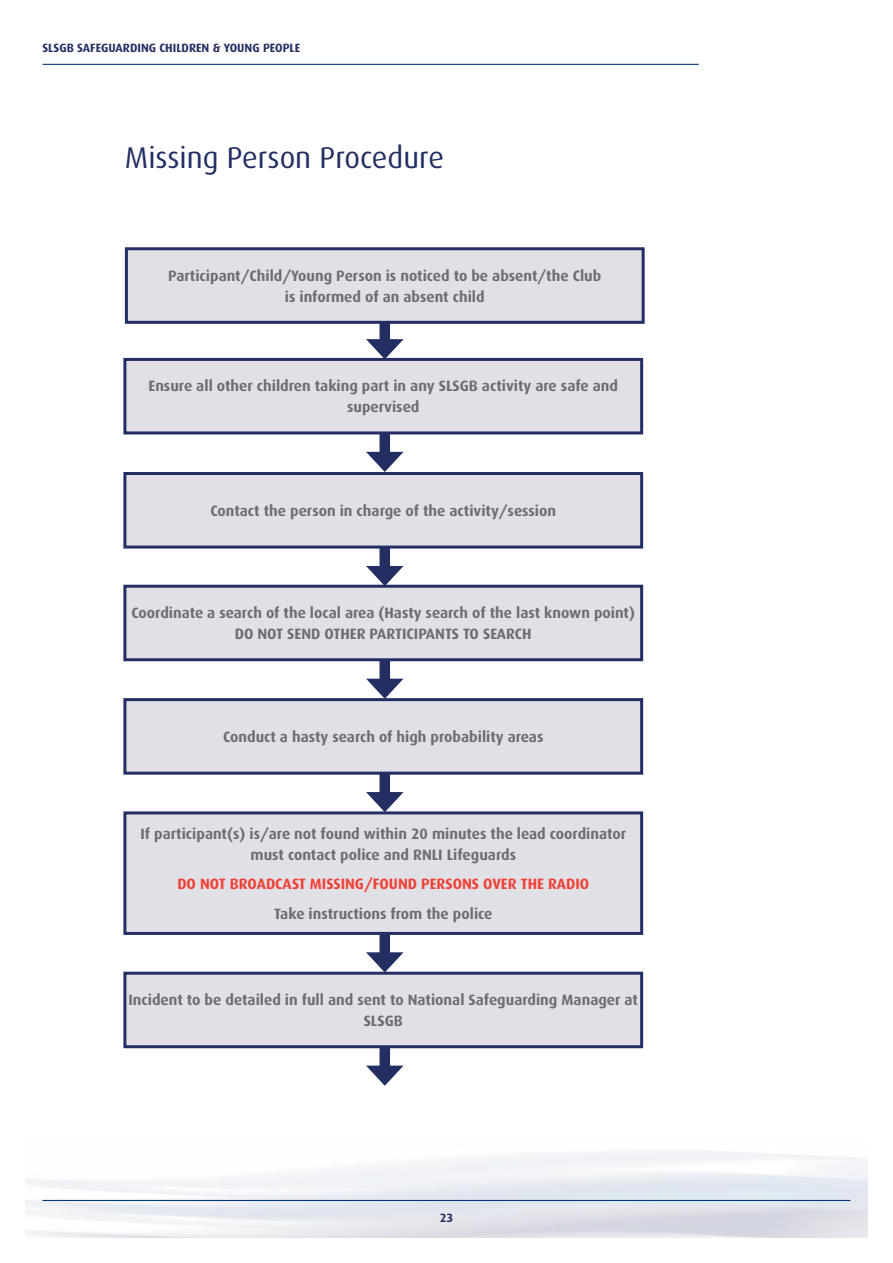
<style>
.page{position:relative;width:893px;height:1263px;background:#fff}
.page>*{position:absolute;margin:0;border:0;box-sizing:border-box;transform-origin:0 0}
.t1{font:30px "Dax";color:#232f63}
.t2{font:700 15px/21px "Dax";color:#6d6e71;text-align:center}
.t3{font:700 15px "Dax";color:#ef4135}
.t4{font:700 12px "Dax";color:#232f63}
</style>
<div class="page">
<hr style="left:43px;top:64px;width:656px;height:1px;background:#003976">
<hr style="left:43px;top:1200px;width:807px;height:1px;background:#003976">
<div style="left:126px;top:249px;width:517px;height:73px;background:#e1e0e7"></div>
<div style="left:125px;top:247px;width:520px;height:77px;border:3px solid #232f63"></div>
<div style="left:125px;top:359px;width:517px;height:74px;background:#e1e0e7"></div>
<div style="left:123px;top:358px;width:520px;height:76px;border:3px solid #232f63"></div>
<div style="left:380px;top:321px;width:10px;height:26px;background:#232f63"></div>
<svg style="left:366px;top:339px;width:38px;height:20px"></svg>
<div style="left:125px;top:473px;width:517px;height:74px;background:#e1e0e7"></div>
<div style="left:123px;top:472px;width:520px;height:77px;border:3px solid #232f63"></div>
<div style="left:380px;top:548px;width:10px;height:26px;background:#232f63"></div>
<svg style="left:366px;top:566px;width:38px;height:19px"></svg>
<div style="left:125px;top:586px;width:517px;height:74px;background:#e1e0e7"></div>
<div style="left:123px;top:585px;width:520px;height:76px;border:3px solid #232f63"></div>
<div style="left:380px;top:660px;width:10px;height:27px;background:#232f63"></div>
<svg style="left:366px;top:679px;width:37px;height:19px"></svg>
<div style="left:125px;top:700px;width:517px;height:73px;background:#e1e0e7"></div>
<div style="left:123px;top:698px;width:520px;height:77px;border:3px solid #232f63"></div>
<div style="left:380px;top:774px;width:10px;height:26px;background:#232f63"></div>
<svg style="left:366px;top:792px;width:38px;height:19px"></svg>
<div style="left:125px;top:973px;width:517px;height:74px;background:#e1e0e7"></div>
<div style="left:123px;top:972px;width:520px;height:76px;border:3px solid #232f63"></div>
<div style="left:380px;top:1047px;width:10px;height:26px;background:#232f63"></div>
<svg style="left:366px;top:1065px;width:38px;height:21px"></svg>
<div style="left:125px;top:813px;width:517px;height:120px;background:#e1e0e7"></div>
<div style="left:123px;top:811px;width:520px;height:124px;border:3px solid #232f63"></div>
<div style="left:380px;top:934px;width:10px;height:26px;background:#232f63"></div>
<svg style="left:366px;top:952px;width:38px;height:20px"></svg>
<div style="left:380px;top:434px;width:10px;height:26px;background:#232f63"></div>
<svg style="left:366px;top:452px;width:38px;height:20px"></svg>
<p class="t4" style="left:43px;top:41px;width:259px">SLSGB SAFEGUARDING CHILDREN &amp; YOUNG PEOPLE</p>
<h1 class="t1" style="left:125px;top:141px;width:321px">Missing Person Procedure</h1>
<p class="t2" style="left:168px;top:265px;width:435px">Participant/Child/Young Person is noticed to be absent/the Club is informed of an absent child</p>
<p class="t2" style="left:148px;top:376px;width:471px">Ensure all other children taking part in any SLSGB activity are safe and supervised</p>
<p class="t2" style="left:210px;top:500px;width:347px">Contact the person in charge of the activity/session</p>
<p class="t2" style="left:131px;top:603px;width:505px">Coordinate a search of the local area (Hasty search of the last known point)<br>DO NOT SEND OTHER PARTICIPANTS TO SEARCH</p>
<p class="t2" style="left:223px;top:726px;width:322px">Conduct a hasty search of high probability areas</p>
<p class="t2" style="left:140px;top:823px;width:487px">If participant(s) is/are not found within 20 minutes the lead coordinator must contact police and RNLI Lifeguards</p>
<p class="t3" style="left:177px;top:876px;width:413px">DO NOT BROADCAST MISSING/FOUND PERSONS OVER THE RADIO</p>
<p class="t2" style="left:274px;top:903px;width:220px">Take instructions from the police</p>
<p class="t2" style="left:129px;top:989px;width:511px">Incident to be detailed in full and sent to National Safeguarding Manager at<br>SLSGB</p>
<p class="t4" style="left:440px;top:1211px;width:15px">23</p>
</div>
